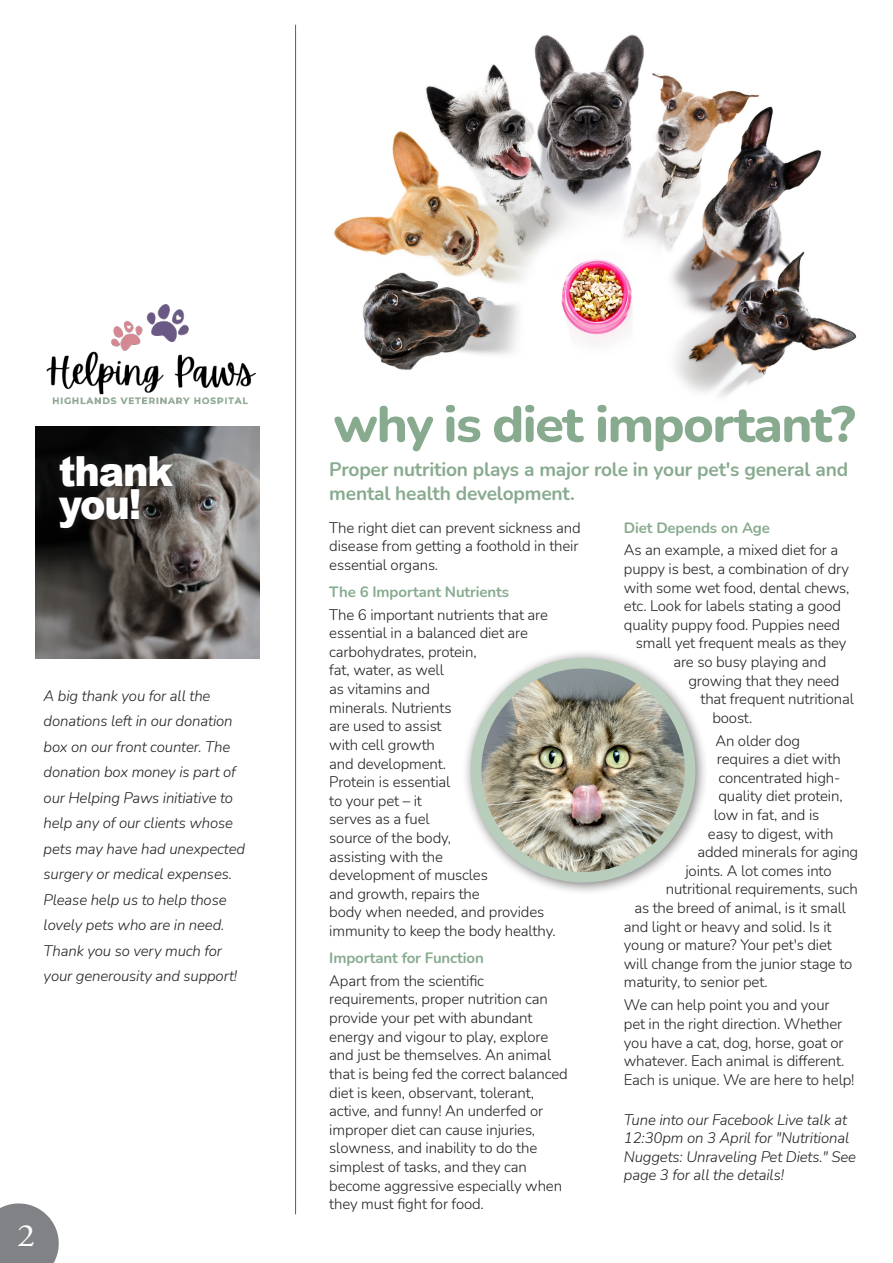
<style>
.page{position:relative;width:893px;height:1263px;background:#fff}
.page>*{position:absolute;margin:0;border:0;box-sizing:border-box;transform-origin:0 0}
.t1{font:800 50.4px "Nunito";letter-spacing:-.03em;color:#88ab8f;scale:1.04 1}
.t2{font:900 41.4px/33px "Arial";letter-spacing:-.03em;color:#fff;scale:.92 1}
.t3{font:32.4px "Adobe Garamond Pro";color:#fff;scale:1.11 1}
.t4{font:700 19.5px/24px "Nunito";letter-spacing:-.01em;color:#88ab8f}
.t5{font:300 15px/18.6px "Nunito";letter-spacing:-.01em;color:#231f20}
.t6{font:italic 300 15px/25.5px "Nunito";letter-spacing:-.01em;color:#231f20}
.t7{font:700 15px "Nunito";letter-spacing:-.01em;color:#88ab8f}
</style>
<div class="page">
<img style="left:334px;top:34px;width:523px;height:363px">
<div style="left:462px;top:649px;width:247px;height:247px;background:#231f20;opacity:.6"></div>
<img style="left:476px;top:663px;width:214px;height:213px">
<div style="left:471px;top:658px;width:224px;height:224px;border:11px solid #b8cdbc;border-radius:50%"></div>
<img style="left:36px;top:426px;width:223px;height:232px">
<hr style="left:295px;top:25px;width:1px;height:1189px;background:#636366">
<svg style="left:0;top:1203px;width:59px;height:60px;background:#909194"></svg>
<div style="left:54px;top:450px;width:129px;height:88px;background:#231f20;opacity:.8"></div>
<img style="left:46px;top:304px;width:210px;height:101px">
<h2 class="t2" style="left:59px;top:453px;width:126px">thank you!</h2>
<p class="t6" style="left:44px;top:682px;width:203px">A big thank you for all the donations left in our donation box on our front counter. The donation box money is part of our Helping Paws initiative to help any of our clients whose pets may have had unexpected surgery or medical expenses.<br>Please help us to help those lovely pets who are in need.<br>Thank you so very much for your generousity and support!</p>
<h3 class="t3" style="left:17px;top:1216px;width:18px">2</h3>
<h1 class="t1" style="left:333px;top:388px;width:504px">why is diet important?</h1>
<h3 class="t4" style="left:329px;top:457px;width:520px">Proper nutrition plays a major role in your pet's general and mental health development.</h3>
<p class="t5" style="left:329px;top:517px;width:253px">The right diet can prevent sickness and disease from getting a foothold in their essential organs.</p>
<p class="t7" style="left:329px;top:581px;width:181px">The 6 Important Nutrients</p>
<p class="t5" style="left:329px;top:605px;width:228px">The 6 important nutrients that are essential in a balanced diet are carbohydrates, protein,<br>fat, water, as well<br>as vitamins and<br>minerals. Nutrients<br>are used to assist<br>with cell growth<br>and development.<br>Protein is essential<br>to your pet – it<br>serves as a fuel<br>source of the body,<br>assisting with the<br>development of muscles<br>and growth, repairs the<br>body when needed, and provides immunity to keep the body healthy.</p>
<p class="t7" style="left:329px;top:947px;width:156px">Important for Function</p>
<p class="t5" style="left:329px;top:971px;width:240px">Apart from the scientific requirements, proper nutrition can provide your pet with abundant energy and vigour to play, explore and just be themselves. An animal that is being fed the correct balanced diet is keen, observant, tolerant, active, and funny! An underfed or improper diet can cause injuries, slowness, and inability to do the simplest of tasks, and they can become aggressive especially when they must fight for food.</p>
<p class="t7" style="left:624px;top:517px;width:148px">Diet Depends on Age</p>
<p class="t5" style="left:624px;top:540px;width:216px">As an example, a mixed diet for a</p>
<p class="t5" style="left:624px;top:559px;width:227px">puppy is best, a combination of dry</p>
<p class="t5" style="left:624px;top:577px;width:227px">with some wet food, dental chews,</p>
<p class="t5" style="left:624px;top:596px;width:219px">etc. Look for labels stating a good</p>
<p class="t5" style="left:624px;top:615px;width:218px">quality puppy food. Puppies need</p>
<p class="t5" style="left:636px;top:633px;width:212px">small yet frequent meals as they</p>
<p class="t5" style="left:673px;top:652px;width:155px">are so busy playing and</p>
<p class="t5" style="left:688px;top:670px;width:153px">growing that they need</p>
<p class="t5" style="left:700px;top:689px;width:155px">that frequent nutritional</p>
<p class="t5" style="left:712px;top:708px;width:41px">boost.</p>
<p class="t5" style="left:715px;top:730px;width:86px">An older dog</p>
<p class="t5" style="left:717px;top:749px;width:125px">requires a diet with</p>
<p class="t5" style="left:718px;top:768px;width:124px">concentrated high-</p>
<p class="t5" style="left:718px;top:786px;width:126px">quality diet protein,</p>
<p class="t5" style="left:714px;top:805px;width:107px">low in fat, and is</p>
<p class="t5" style="left:708px;top:823px;width:127px">easy to digest, with</p>
<p class="t5" style="left:697px;top:842px;width:162px">added minerals for aging</p>
<p class="t5" style="left:685px;top:861px;width:148px">joints. A lot comes into</p>
<p class="t5" style="left:666px;top:879px;width:193px">nutritional requirements, such</p>
<p class="t5" style="left:634px;top:898px;width:213px">as the breed of animal, is it small</p>
<p class="t5" style="left:624px;top:916px;width:209px">and light or heavy and solid. Is it</p>
<p class="t5" style="left:624px;top:935px;width:209px">young or mature? Your pet's diet</p>
<p class="t5" style="left:624px;top:954px;width:230px">will change from the junior stage to</p>
<p class="t5" style="left:624px;top:972px;width:145px">maturity, to senior pet.</p>
<p class="t5" style="left:624px;top:995px;width:232px">We can help point you and your pet in the right direction. Whether you have a cat, dog, horse, goat or whatever. Each animal is different.<br>Each is unique. We are here to help!</p>
<p class="t6" style="left:624px;top:1109px;width:234px;line-height:18.6px">Tune into our Facebook Live talk at 12:30pm on 3 April for "Nutritional Nuggets: Unraveling Pet Diets." See page 3 for all the details!</p>
</div>
